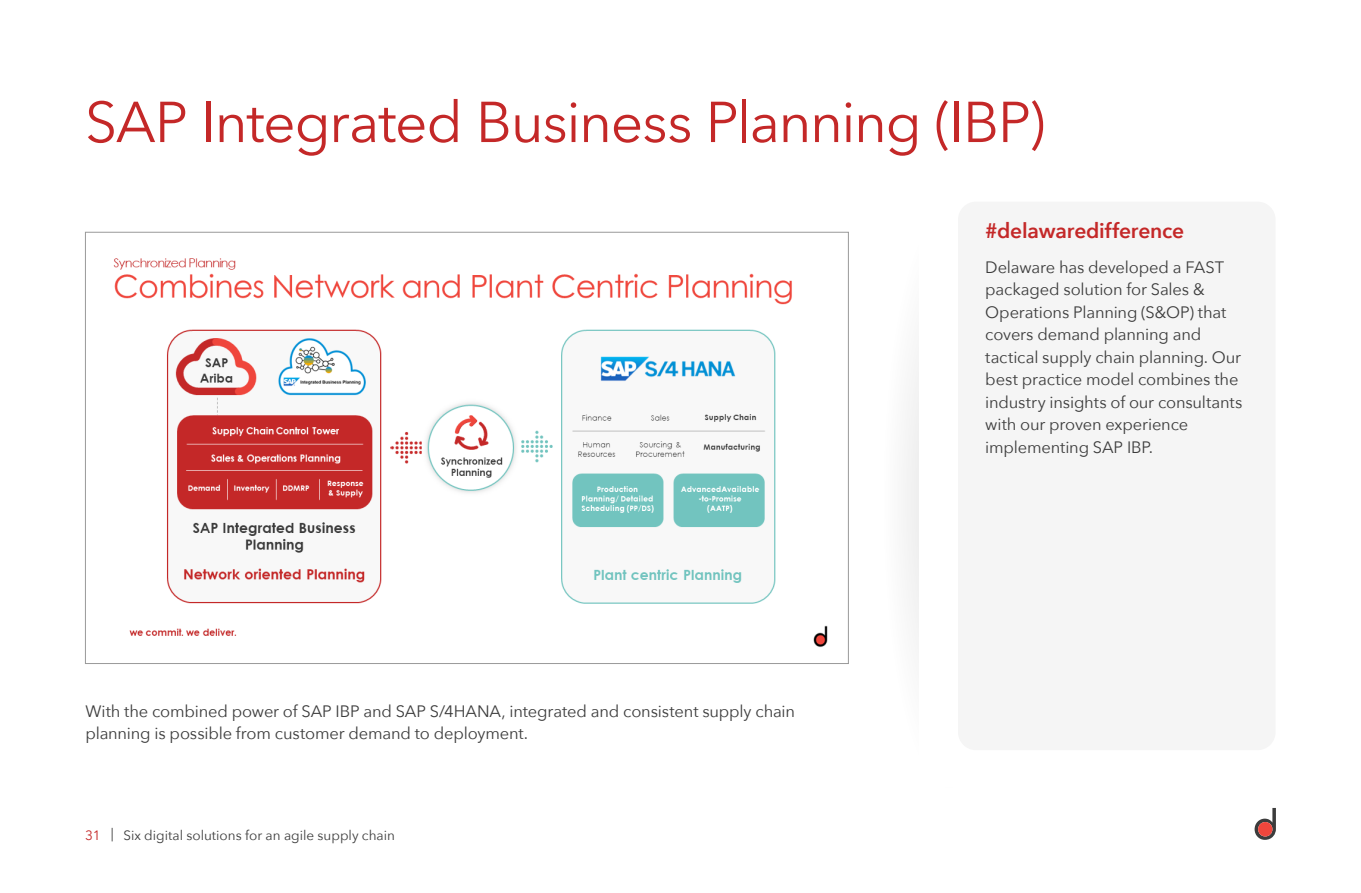
<style>
.page{position:relative;width:1361px;height:893px;background:#fff}
.page>*{position:absolute;margin:0;border:0;box-sizing:border-box;transform-origin:0 0}
.t1{font:57px "Avenir Next";letter-spacing:-.025em;color:#c42828}
.t2{font:600 21px "Avenir Next";letter-spacing:-.01em;color:#c42828}
.t3{font:16.5px/22.5px "Avenir Next";letter-spacing:-.01em;color:#3c3c3c}
.t4{font:13.5px "Avenir Next";color:#3c3c3c}
.s1{color:#c42828}
</style>
<div class="page">
<svg style="left:113px;top:258px;width:715px;height:389px"></svg>
<div style="left:882px;top:209px;width:132px;height:581px;background:#f9f9f9;border-radius:50%"></div>
<div style="left:919px;top:206px;width:378px;height:581px;background:#fff"></div>
<div style="left:958px;top:202px;width:317px;height:548px;background:#f5f5f5;border-radius:18px"></div>
<svg style="left:1254px;top:808px;width:22px;height:32px"></svg>
<div style="left:1258px;top:822px;width:14px;height:14px;background:#ef463c;border-radius:50%"></div>
<h1 class="t1" style="left:85px;top:74px;width:961px">SAP Integrated Business Planning (IBP)</h1>
<p class="t3" style="left:85px;top:699px;width:711px">With the combined power of SAP IBP and SAP S/4HANA, integrated and consistent supply chain planning is possible from customer demand to deployment.</p>
<p class="t4" style="left:85px;top:824px;width:311px"><span class="s1">31</span> | Six digital solutions for an agile supply chain</p>
<p class="t2" style="left:985px;top:212px;width:200px">#delawaredifference</p>
<p class="t3" style="left:985px;top:255px;width:259px">Delaware has developed a FAST packaged solution for Sales &amp;<br>Operations Planning (S&amp;OP) that covers demand planning and tactical supply chain planning. Our best practice model combines the industry insights of our consultants with our proven experience implementing SAP IBP.</p>
</div>
